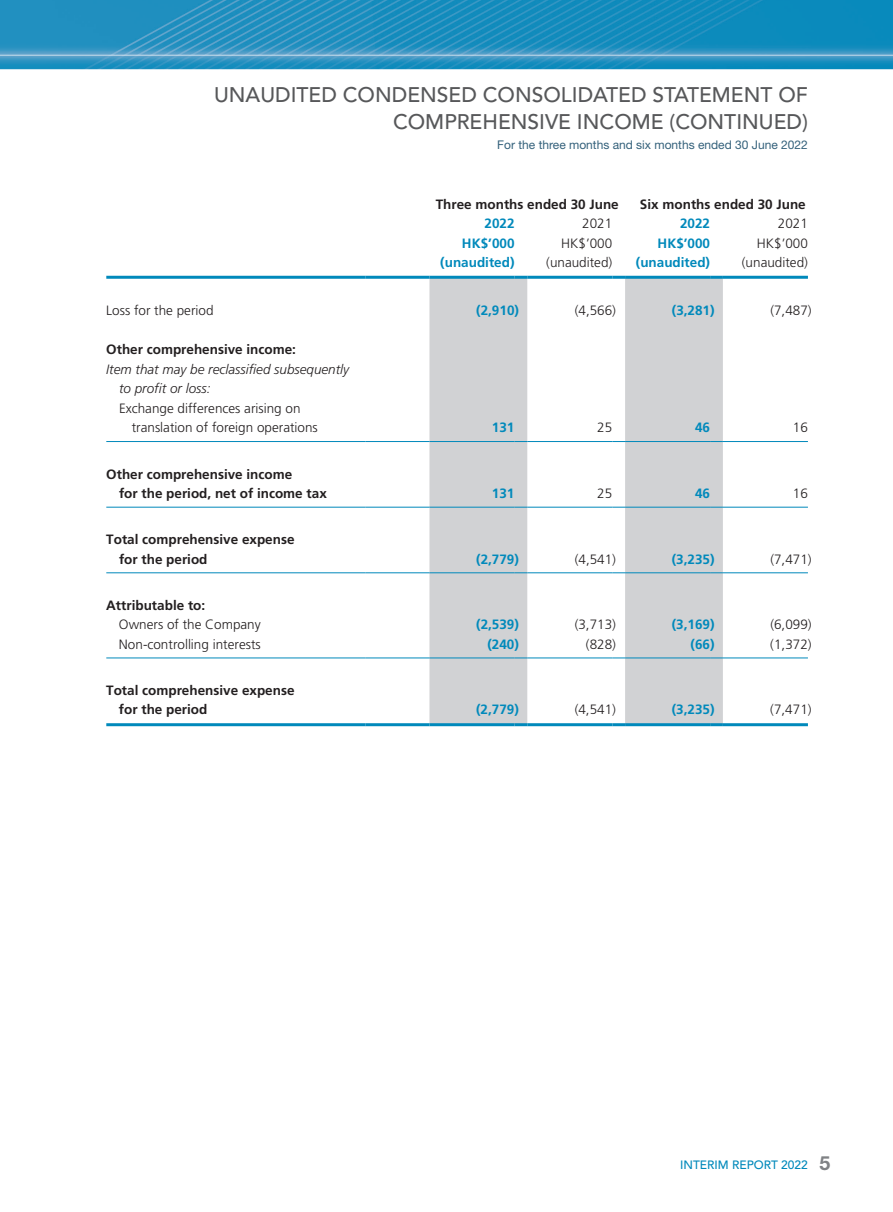
<style>
.page{position:relative;width:893px;height:1212px;background:#fff}
.page>*{position:absolute;margin:0;border:0;box-sizing:border-box;transform-origin:0 0}
.t1{font:500 21px/27px "Avenir LT Std";color:#57585a;text-align:right}
.t2{font:300 13.5px/19.5px "Frutiger LT Std";color:#231f20}
.t3{font:700 13.5px/19.5px "Frutiger LT Std";color:#231f20}
.t4{font:700 13.5px "Frutiger LT Std";color:#0089bb}
.t5{font:italic 300 13.5px/19.5px "Frutiger LT Std";color:#231f20}
.t6{font:12px "Helvetica Neue LT Std";color:#34617b}
.t7{font:500 12px "Avenir LT Std";color:#0089bb}
.s1{font-family:"Helvetica Neue LT Std";font-weight:700;font-size:19.5px;color:#808285}
</style>
<div class="page">
<img style="left:0;top:0;width:893px;height:727px">
<svg style="left:429px;top:279px;width:294px;height:444px;fill:#d1d2d4"></svg>
<hr style="left:106px;top:441px;width:260px;height:1px;background:#0089bb">
<hr style="left:366px;top:441px;width:63px;height:1px;background:#0089bb">
<hr style="left:429px;top:441px;width:85px;height:1px;background:#0089bb">
<svg style="left:514px;top:441px;width:13px;height:1px"></svg>
<hr style="left:527px;top:441px;width:85px;height:1px;background:#0089bb">
<hr style="left:723px;top:441px;width:85px;height:1px;background:#0089bb">
<svg style="left:612px;top:441px;width:13px;height:1px"></svg>
<hr style="left:625px;top:441px;width:85px;height:1px;background:#0089bb">
<svg style="left:710px;top:441px;width:13px;height:1px"></svg>
<hr style="left:106px;top:507px;width:260px;height:1px;background:#0089bb">
<hr style="left:366px;top:507px;width:63px;height:1px;background:#0089bb">
<hr style="left:429px;top:507px;width:85px;height:1px;background:#0089bb">
<svg style="left:514px;top:507px;width:13px;height:1px"></svg>
<hr style="left:527px;top:507px;width:85px;height:1px;background:#0089bb">
<hr style="left:723px;top:507px;width:85px;height:1px;background:#0089bb">
<svg style="left:612px;top:507px;width:13px;height:1px"></svg>
<hr style="left:625px;top:507px;width:85px;height:1px;background:#0089bb">
<svg style="left:710px;top:507px;width:13px;height:1px"></svg>
<hr style="left:106px;top:572px;width:260px;height:1px;background:#0089bb">
<hr style="left:366px;top:572px;width:63px;height:1px;background:#0089bb">
<hr style="left:429px;top:572px;width:85px;height:1px;background:#0089bb">
<svg style="left:514px;top:572px;width:13px;height:1px"></svg>
<hr style="left:527px;top:572px;width:85px;height:1px;background:#0089bb">
<hr style="left:723px;top:572px;width:85px;height:1px;background:#0089bb">
<svg style="left:612px;top:572px;width:13px;height:1px"></svg>
<hr style="left:625px;top:572px;width:85px;height:1px;background:#0089bb">
<svg style="left:710px;top:572px;width:13px;height:1px"></svg>
<hr style="left:106px;top:657px;width:260px;height:1px;background:#0089bb">
<hr style="left:366px;top:657px;width:63px;height:1px;background:#0089bb">
<hr style="left:429px;top:657px;width:85px;height:1px;background:#0089bb">
<svg style="left:514px;top:657px;width:13px;height:1px"></svg>
<hr style="left:527px;top:657px;width:85px;height:1px;background:#0089bb">
<svg style="left:612px;top:657px;width:13px;height:1px"></svg>
<hr style="left:625px;top:657px;width:85px;height:1px;background:#0089bb">
<svg style="left:710px;top:657px;width:13px;height:1px"></svg>
<hr style="left:723px;top:657px;width:85px;height:1px;background:#0089bb">
<hr style="left:106px;top:276px;width:260px;height:3px;background:#0089bb">
<hr style="left:366px;top:276px;width:63px;height:3px;background:#0089bb">
<hr style="left:429px;top:276px;width:85px;height:3px;background:#0089bb">
<svg style="left:514px;top:276px;width:13px;height:3px"></svg>
<hr style="left:527px;top:276px;width:85px;height:3px;background:#0089bb">
<svg style="left:612px;top:276px;width:13px;height:3px"></svg>
<hr style="left:625px;top:276px;width:85px;height:3px;background:#0089bb">
<svg style="left:710px;top:276px;width:13px;height:3px"></svg>
<hr style="left:723px;top:276px;width:85px;height:3px;background:#0089bb">
<hr style="left:106px;top:723px;width:260px;height:3px;background:#0089bb">
<hr style="left:366px;top:723px;width:63px;height:3px;background:#0089bb">
<hr style="left:429px;top:723px;width:85px;height:3px;background:#0089bb">
<svg style="left:514px;top:723px;width:13px;height:3px"></svg>
<hr style="left:527px;top:723px;width:85px;height:3px;background:#0089bb">
<svg style="left:612px;top:723px;width:13px;height:3px"></svg>
<hr style="left:625px;top:723px;width:85px;height:3px;background:#0089bb">
<svg style="left:710px;top:723px;width:13px;height:3px"></svg>
<hr style="left:723px;top:723px;width:85px;height:3px;background:#0089bb">
<h1 class="t1" style="left:214px;top:82px;width:595px">UNAUDITED CONDENSED CONSOLIDATED STATEMENT OF<br>COMPREHENSIVE INCOME (CONTINUED)</h1>
<p class="t6" style="left:497px;top:138px;width:312px">For the three months and six months ended 30 June 2022</p>
<p class="t3" style="left:436px;top:194px;width:185px">Three months ended 30 June</p>
<p class="t3" style="left:640px;top:194px;width:167px">Six months ended 30 June</p>
<p class="t4" style="left:484px;top:215px;width:32px">2022</p>
<p class="t2" style="left:582px;top:214px;width:32px">2021</p>
<p class="t4" style="left:680px;top:215px;width:32px">2022</p>
<p class="t2" style="left:778px;top:214px;width:32px">2021</p>
<p class="t4" style="left:462px;top:235px;width:54px">HK$’000</p>
<p class="t2" style="left:561px;top:233px;width:53px">HK$’000</p>
<p class="t4" style="left:658px;top:235px;width:54px">HK$’000</p>
<p class="t2" style="left:757px;top:233px;width:53px">HK$’000</p>
<p class="t4" style="left:440px;top:254px;width:76px">(unaudited)</p>
<p class="t2" style="left:546px;top:253px;width:68px">(unaudited)</p>
<p class="t4" style="left:636px;top:254px;width:76px">(unaudited)</p>
<p class="t2" style="left:742px;top:253px;width:68px">(unaudited)</p>
<p class="t2" style="left:106px;top:301px;width:109px">Loss for the period</p>
<p class="t4" style="left:476px;top:303px;width:44px">(2,910)</p>
<p class="t2" style="left:575px;top:301px;width:43px">(4,566)</p>
<p class="t4" style="left:672px;top:303px;width:44px">(3,281)</p>
<p class="t2" style="left:770px;top:301px;width:43px">(7,487)</p>
<p class="t3" style="left:106px;top:340px;width:191px">Other comprehensive income:</p>
<p class="t5" style="left:119px;top:360px;width:232px;text-indent:-13px">Item that may be reclassified subsequently to profit or loss:</p>
<p class="t2" style="left:132px;top:399px;width:188px;text-indent:-13px">Exchange differences arising on translation of foreign operations</p>
<p class="t4" style="left:492px;top:420px;width:24px">131</p>
<p class="t2" style="left:597px;top:418px;width:17px">25</p>
<p class="t4" style="left:695px;top:420px;width:17px">46</p>
<p class="t2" style="left:793px;top:418px;width:17px">16</p>
<p class="t3" style="left:119px;top:464px;width:209px;text-indent:-13px">Other comprehensive income<br>for the period, net of income tax</p>
<p class="t3" style="left:119px;top:530px;width:177px;text-indent:-13px">Total comprehensive expense for the period</p>
<p class="t4" style="left:492px;top:485px;width:24px">131</p>
<p class="t2" style="left:597px;top:484px;width:17px">25</p>
<p class="t4" style="left:695px;top:485px;width:17px">46</p>
<p class="t2" style="left:793px;top:484px;width:17px">16</p>
<p class="t4" style="left:476px;top:551px;width:44px">(2,779)</p>
<p class="t2" style="left:575px;top:549px;width:43px">(4,541)</p>
<p class="t4" style="left:672px;top:551px;width:44px">(3,235)</p>
<p class="t2" style="left:770px;top:549px;width:43px">(7,471)</p>
<p class="t3" style="left:106px;top:595px;width:101px">Attributable to:</p>
<p class="t2" style="left:119px;top:615px;width:143px">Owners of the Company</p>
<p class="t4" style="left:476px;top:617px;width:44px">(2,539)</p>
<p class="t2" style="left:575px;top:615px;width:43px">(3,713)</p>
<p class="t4" style="left:672px;top:617px;width:44px">(3,169)</p>
<p class="t2" style="left:770px;top:615px;width:43px">(6,099)</p>
<p class="t2" style="left:119px;top:635px;width:143px">Non-controlling interests</p>
<p class="t4" style="left:487px;top:636px;width:33px">(240)</p>
<p class="t2" style="left:586px;top:635px;width:32px">(828)</p>
<p class="t4" style="left:690px;top:636px;width:26px">(66)</p>
<p class="t2" style="left:770px;top:635px;width:43px">(1,372)</p>
<p class="t3" style="left:119px;top:681px;width:177px;text-indent:-13px">Total comprehensive expense for the period</p>
<p class="t4" style="left:476px;top:702px;width:44px">(2,779)</p>
<p class="t2" style="left:575px;top:700px;width:43px">(4,541)</p>
<p class="t4" style="left:672px;top:702px;width:44px">(3,235)</p>
<p class="t2" style="left:770px;top:700px;width:43px">(7,471)</p>
<p class="t7" style="left:680px;top:1158px;width:152px">INTERIM REPORT 2022 <span class="s1">5</span></p>
</div>
